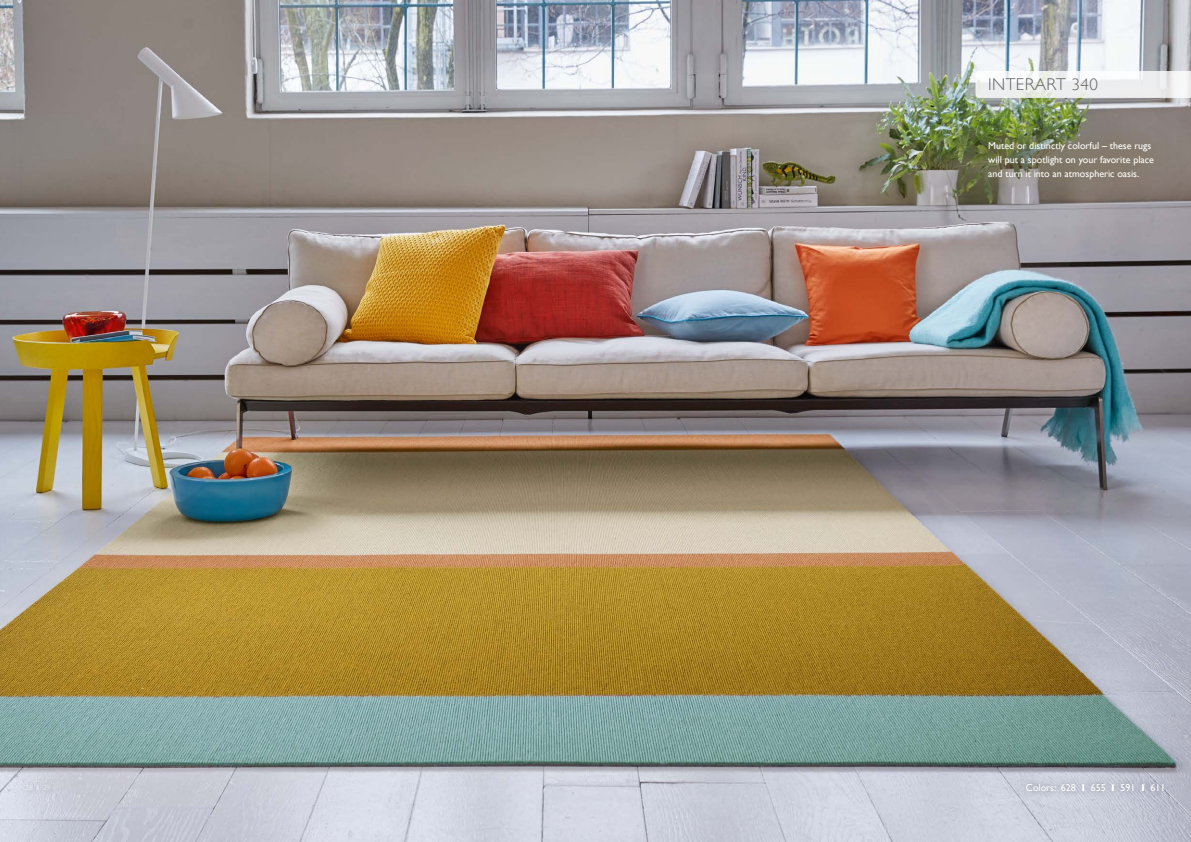
<style>
.page{position:relative;width:1191px;height:842px;background:#fff}
.page>*{position:absolute;margin:0;border:0;box-sizing:border-box;transform-origin:0 0}
.t1{font:300 17px "Gill Sans";letter-spacing:.025em;color:#636362}
.t2{font:10px/14px "Gill Sans";color:#fff}
.t3{font:300 7px "Gill Sans";color:#fff}
.s1{font-weight:400}
.s2{font-weight:700}
</style>
<div class="page">
<img style="left:0;top:0;width:1191px;height:842px">
<div style="left:20px;top:780px;width:36px;height:16px;background:#1a1a18;opacity:.5"></div>
<svg style="left:975px;top:71px;width:216px;height:27px"></svg>
<div style="left:968px;top:122px;width:205px;height:77px;background:#806d4e;opacity:.45"></div>
<div style="left:1019px;top:776px;width:152px;height:22px;background:#1a1a18;opacity:.28"></div>
<p class="t3" style="left:26px;top:783px;width:26px">28 <span class="s1">I</span> 29</p>
<h1 class="t1" style="left:988px;top:71px;width:111px">INTERART 340</h1>
<p class="t2" style="left:988px;top:139px;width:167px">Muted or distinctly colorful – these rugs will put a spotlight on your favorite place and turn it into an atmospheric oasis.</p>
<p class="t2" style="left:1026px;top:780px;width:141px">Colors: 628 <span class="s2">I</span> 655 <span class="s2">I</span> 591 <span class="s2">I</span> 611</p>
</div>
